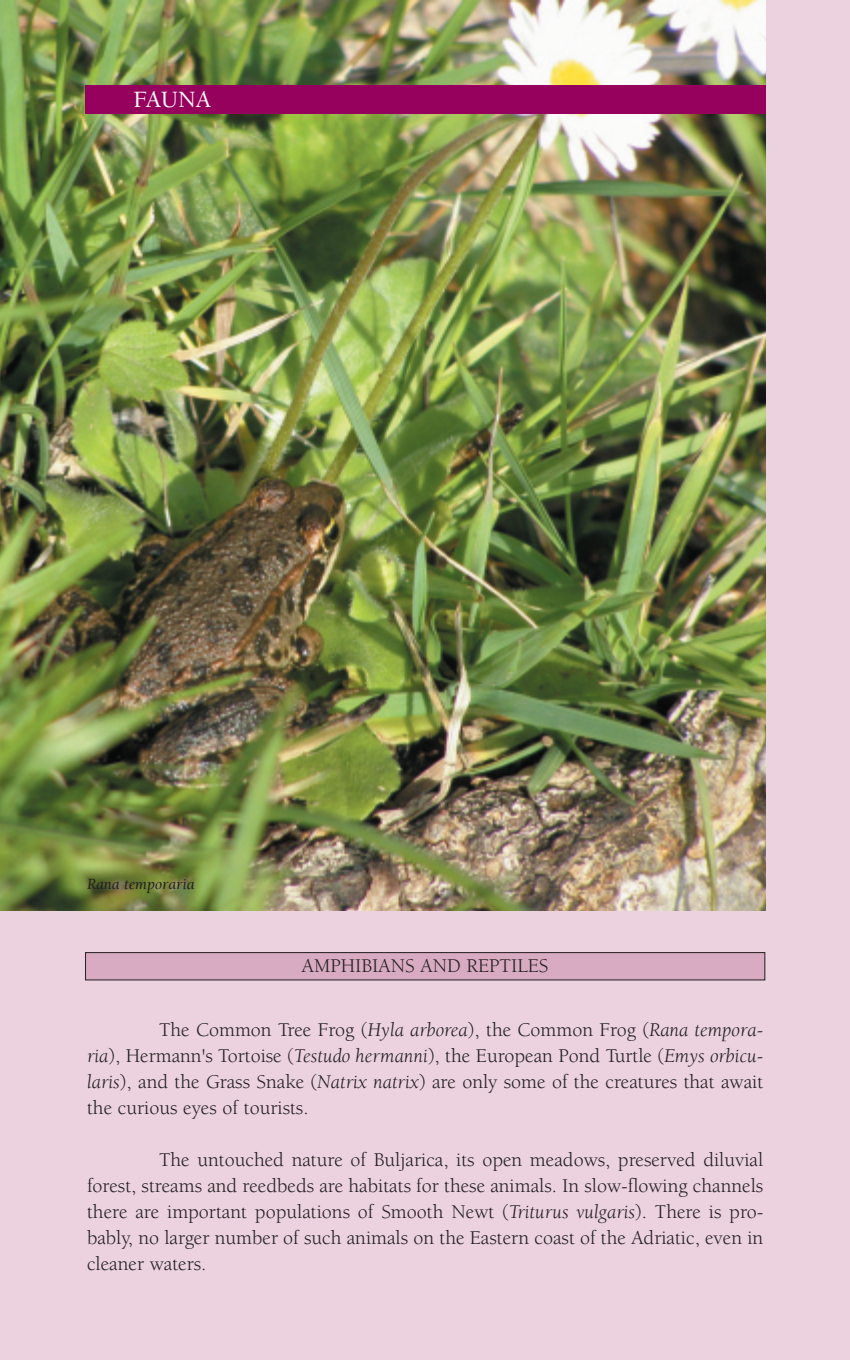
<style>
.page{position:relative;width:850px;height:1360px;background:#ebd2de}
.page>*{position:absolute;margin:0;border:0;box-sizing:border-box;transform-origin:0 0}
.t1{font:500 24px "Berkeley";color:#fff}
.t2{font:20px/26px "Berkeley";color:#231f20;text-align:justify}
.t3{font:italic 16px "Berkeley";color:#231f20}
.s1{font-style:italic}
</style>
<div class="page">
<img style="left:0;top:0;width:765px;height:911px">
<div style="left:85px;top:85px;width:680px;height:28px;background:#97015e"></div>
<div style="left:86px;top:953px;width:679px;height:27px;background:#d8abc2"></div>
<div style="left:85px;top:952px;width:680px;height:28px;border:1px solid #231f20"></div>
<p class="t1" style="left:133px;top:90px;width:80px">FAUNA</p>
<p class="t3" style="left:87px;top:878px;width:109px">Rana temporaria</p>
<p class="t2" style="left:302px;top:955px;width:248px">AMPHIBIANS AND REPTILES</p>
<p class="t2" style="left:87px;top:1019px;width:678px;text-indent:72px">The Common Tree Frog (<span class="s1">Hyla arborea</span>), the Common Frog (<span class="s1">Rana tempora&shy;ria</span>), Hermann's Tortoise (<span class="s1">Testudo hermanni</span>), the European Pond Turtle (<span class="s1">Emys orbicu&shy;laris</span>), and the Grass Snake (<span class="s1">Natrix natrix</span>) are only some of the creatures that await the curious eyes of tourists.</p>
<p class="t2" style="left:87px;top:1149px;width:678px;text-indent:72px">The untouched nature of Buljarica, its open meadows, preserved diluvial forest, streams and reedbeds are habitats for these animals. In slow-flowing channels there are important populations of Smooth Newt (<span class="s1">Triturus vulgaris</span>). There is pro&shy;bably, no larger number of such animals on the Eastern coast of the Adriatic, even in cleaner waters.</p>
</div>
